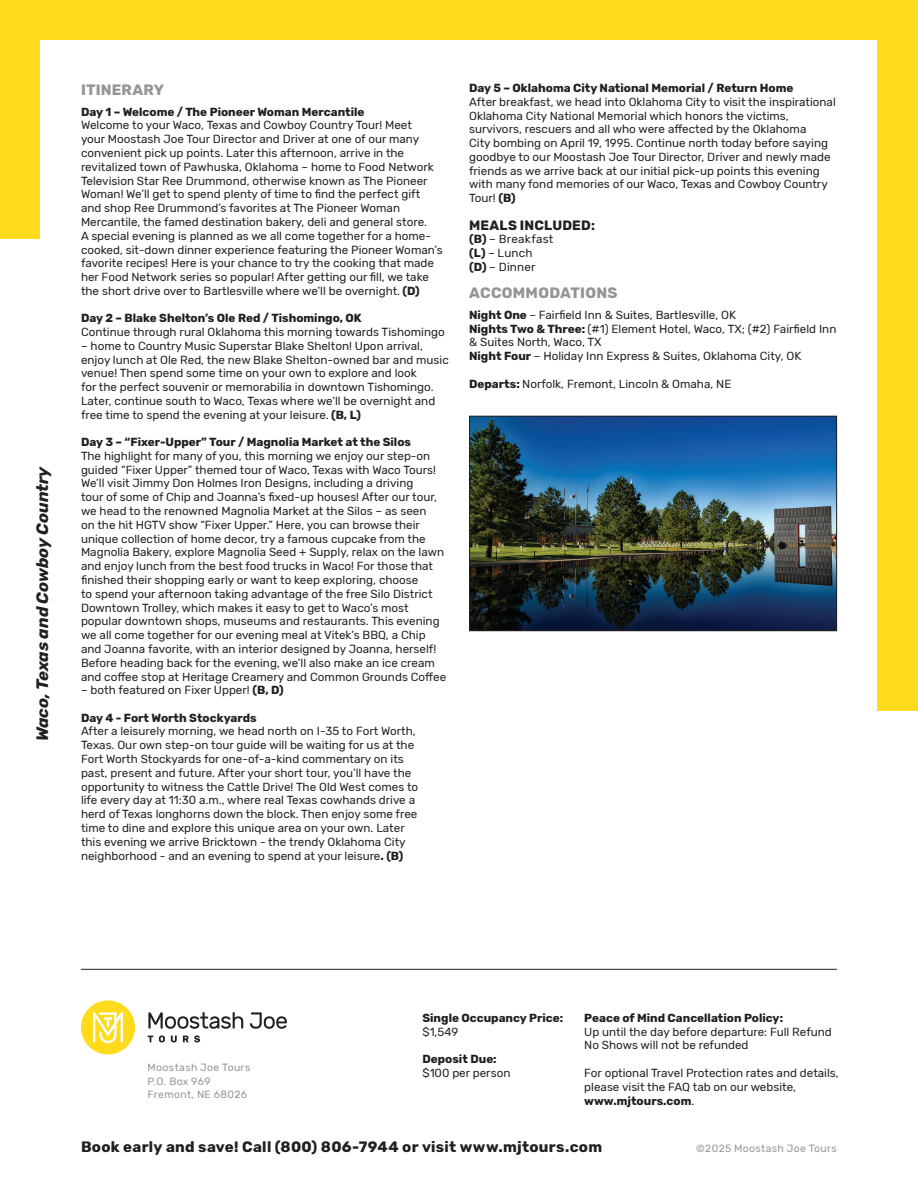
<style>
.page{position:relative;width:918px;height:1188px;background:#fff}
.page>*{position:absolute;margin:0;border:0;box-sizing:border-box;transform-origin:0 0}
.t1{font:italic 700 16.5px "Rubik";color:#231f20}
.t2{font:700 15px "Rubik";letter-spacing:.02em;color:#231f20}
.t3{font:700 15px "Rubik";letter-spacing:.015em;color:#939598}
.t4{font:700 13.5px "Rubik";letter-spacing:.01em;color:#231f20}
.t5{font:11.7px/13.8px "Rubik";color:#231f20}
.t6{font:700 11.7px "Rubik";color:#231f20}
.t7{font:10.5px/13.5px "Rubik";letter-spacing:.03em;color:#939598}
.s1{font-weight:700}
</style>
<div class="page">
<div style="left:0;top:0;width:918px;height:238px;background:#ffdb1b"></div>
<div style="left:40px;top:40px;width:838px;height:1067px;background:#fff"></div>
<div style="left:878px;top:0;width:40px;height:711px;background:#ffdb1b"></div>
<svg style="left:148px;top:1012px;width:95px;height:17px"></svg>
<svg style="left:250px;top:1012px;width:37px;height:17px"></svg>
<svg style="left:148px;top:1036px;width:5px;height:6px"></svg>
<svg style="left:159px;top:1035px;width:6px;height:7px"></svg>
<svg style="left:171px;top:1036px;width:6px;height:6px"></svg>
<svg style="left:183px;top:1035px;width:17px;height:7px"></svg>
<div style="left:81px;top:1000px;width:54px;height:54px;background:#ffdb1b;border-radius:50%"></div>
<svg style="left:93px;top:1012px;width:30px;height:31px"></svg>
<hr style="left:81px;top:969px;width:756px;height:1px;background:#231f20">
<img style="left:471px;top:418px;width:364px;height:211px">
<div style="left:469px;top:416px;width:368px;height:215px;border:1px solid #231f20"></div>
<h1 class="t1" style="left:33px;top:741px;width:277px;rotate:-90deg">Waco, Texas and Cowboy Country</h1>
<p class="t3" style="left:81px;top:81px;width:85px">ITINERARY</p>
<p class="t6" style="left:81px;top:105px;width:285px">Day 1 – Welcome / The Pioneer Woman Mercantile</p>
<p class="t5" style="left:81px;top:119px;width:363px">Welcome to your Waco, Texas and Cowboy Country Tour! Meet<br>your Moostash Joe Tour Director and Driver at one of our many convenient pick up points. Later this afternoon, arrive in the revitalized town of Pawhuska, Oklahoma – home to Food Network Television Star Ree Drummond, otherwise known as The Pioneer Woman! We’ll get to spend plenty of time to find the perfect gift and shop Ree Drummond’s favorites at The Pioneer Woman Mercantile, the famed destination bakery, deli and general store.<br>A special evening is planned as we all come together for a home&shy;cooked, sit-down dinner experience featuring the Pioneer Woman’s favorite recipes! Here is your chance to try the cooking that made her Food Network series so popular! After getting our fill, we take the short drive over to Bartlesville where we’ll be overnight. <span class="s1">(D)</span></p>
<p class="t6" style="left:81px;top:311px;width:282px">Day 2 – Blake Shelton’s Ole Red / Tishomingo, OK</p>
<p class="t5" style="left:81px;top:325px;width:365px">Continue through rural Oklahoma this morning towards Tishomingo</p>
<p class="t5" style="left:81px;top:339px;width:369px">– home to Country Music Superstar Blake Shelton! Upon arrival, enjoy lunch at Ole Red, the new Blake Shelton-owned bar and music venue! Then spend some time on your own to explore and look<br>for the perfect souvenir or memorabilia in downtown Tishomingo.<br>Later, continue south to Waco, Texas where we’ll be overnight and free time to spend the evening at your leisure. <span class="s1">(B, L)</span></p>
<p class="t6" style="left:81px;top:435px;width:332px">Day 3 – “Fixer-Upper” Tour / Magnolia Market at the Silos</p>
<p class="t5" style="left:81px;top:449px;width:367px">The highlight for many of you, this morning we enjoy our step-on guided “Fixer Upper” themed tour of Waco, Texas with Waco Tours!<br>We’ll visit Jimmy Don Holmes Iron Designs, including a driving<br>tour of some of Chip and Joanna’s fixed-up houses! After our tour, we head to the renowned Magnolia Market at the Silos – as seen<br>on the hit HGTV show “Fixer Upper.” Here, you can browse their unique collection of home decor, try a famous cupcake from the Magnolia Bakery, explore Magnolia Seed + Supply, relax on the lawn and enjoy lunch from the best food trucks in Waco! For those that finished their shopping early or want to keep exploring, choose<br>to spend your afternoon taking advantage of the free Silo District Downtown Trolley, which makes it easy to get to Waco’s most popular downtown shops, museums and restaurants. This evening we all come together for our evening meal at Vitek’s BBQ, a Chip and Joanna favorite, with an interior designed by Joanna, herself!<br>Before heading back for the evening, we’ll also make an ice cream and coffee stop at Heritage Creamery and Common Grounds Coffee</p>
<p class="t5" style="left:81px;top:684px;width:204px">– both featured on Fixer Upper! <span class="s1">(B, D)</span></p>
<p class="t6" style="left:81px;top:711px;width:177px">Day 4 - Fort Worth Stockyards</p>
<p class="t5" style="left:81px;top:725px;width:339px">After a leisurely morning, we head north on I-35 to Fort Worth, Texas. Our own step-on tour guide will be waiting for us at the Fort Worth Stockyards for one-of-a-kind commentary on its past, present and future. After your short tour, you’ll have the opportunity to witness the Cattle Drive! The Old West comes to life every day at 11:30 a.m., where real Texas cowhands drive a herd of Texas longhorns down the block. Then enjoy some free time to dine and explore this unique area on your own. Later this evening we arrive Bricktown - the trendy Oklahoma City neighborhood - and an evening to spend at your leisure<span class="s1">. (B)</span></p>
<p class="t6" style="left:469px;top:81px;width:326px">Day 5 – Oklahoma City National Memorial / Return Home</p>
<p class="t5" style="left:469px;top:95px;width:368px">After breakfast, we head into Oklahoma City to visit the inspirational Oklahoma City National Memorial which honors the victims, survivors, rescuers and all who were affected by the Oklahoma<br>City bombing on April 19, 1995. Continue north today before saying goodbye to our Moostash Joe Tour Director, Driver and newly made friends as we arrive back at our initial pick-up points this evening with many fond memories of our Waco, Texas and Cowboy Country Tour! <span class="s1">(B)</span></p>
<p class="t4" style="left:469px;top:217px;width:127px">MEALS INCLUDED:</p>
<p class="t5" style="left:469px;top:233px;width:86px"><span class="s1">(B)</span> – Breakfast <span class="s1">(L)</span> – Lunch<br><span class="s1">(D)</span> – Dinner</p>
<p class="t3" style="left:469px;top:284px;width:150px">ACCOMMODATIONS</p>
<p class="t5" style="left:469px;top:308px;width:369px"><span class="s1">Night One</span> – Fairfield Inn &amp; Suites, Bartlesville, OK<br><span class="s1">Nights Two &amp; Three:</span> (#1) Element Hotel, Waco, TX; (#2) Fairfield Inn &amp; Suites North, Waco, TX<br><span class="s1">Night Four</span> – Holiday Inn Express &amp; Suites, Oklahoma City, OK</p>
<p class="t5" style="left:469px;top:377px;width:264px"><span class="s1">Departs:</span> Norfolk, Fremont, Lincoln &amp; Omaha, NE</p>
<p class="t7" style="left:148px;top:1061px;width:104px">Moostash Joe Tours<br>P.O. Box 969<br>Fremont, NE 68026</p>
<p class="t6" style="left:422px;top:1011px;width:142px">Single Occupancy Price:</p>
<p class="t5" style="left:422px;top:1025px;width:38px">$1,549</p>
<p class="t6" style="left:422px;top:1052px;width:76px">Deposit Due:</p>
<p class="t5" style="left:422px;top:1066px;width:89px">$100 per person</p>
<p class="t6" style="left:584px;top:1011px;width:200px">Peace of Mind Cancellation Policy:</p>
<p class="t5" style="left:584px;top:1025px;width:249px">Up until the day before departure: Full Refund<br>No Shows will not be refunded</p>
<p class="t5" style="left:584px;top:1066px;width:256px">For optional Travel Protection rates and details, please visit the FAQ tab on our website, <span class="s1">www.mjtours.com</span>.</p>
<p class="t2" style="left:81px;top:1138px;width:523px">Book early and save! Call (800) 806-7944 or visit www.mjtours.com</p>
<p class="t7" style="left:696px;top:1142px;width:142px">©2025 Moostash Joe Tours</p>
</div>
